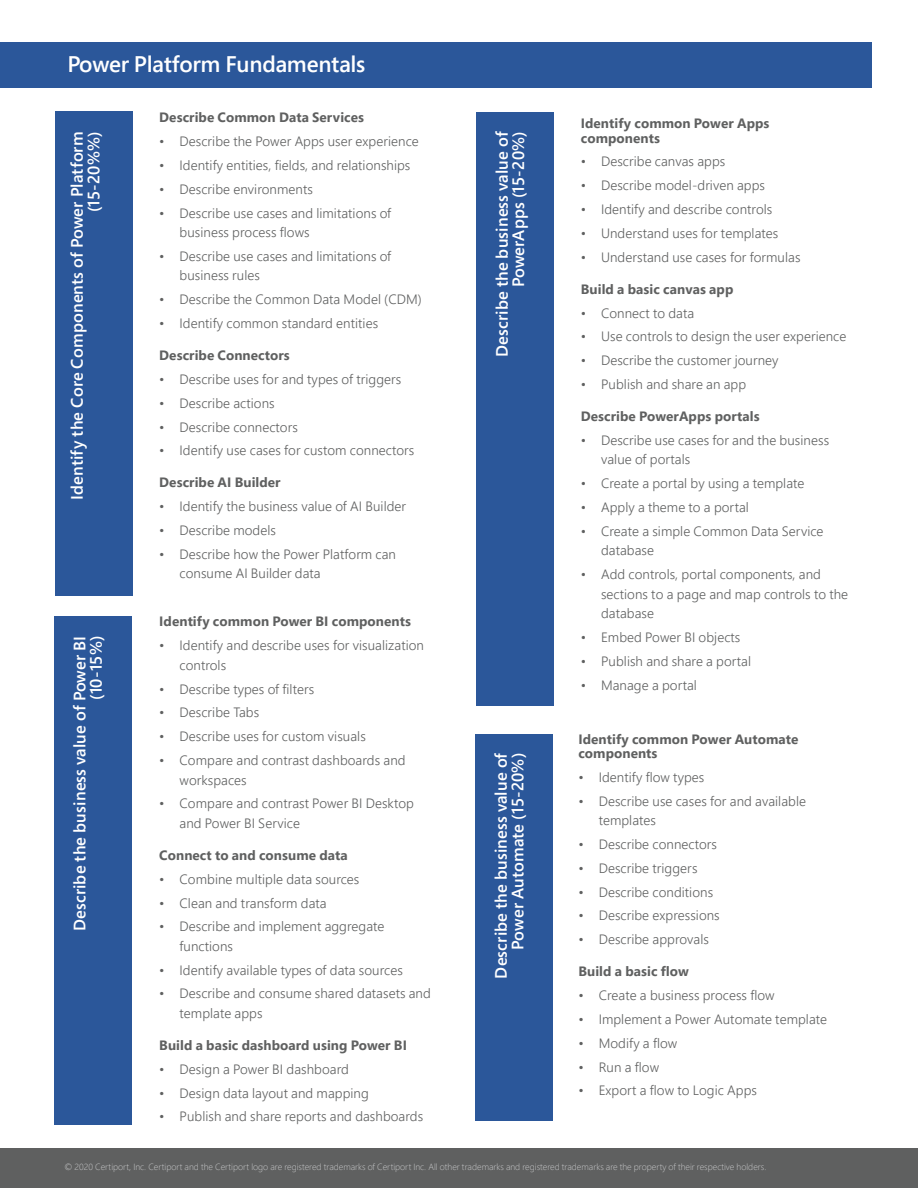
<style>
.page{position:relative;width:918px;height:1188px;background:#fff}
.page>*{position:absolute;margin:0;border:0;box-sizing:border-box;transform-origin:0 0}
.t1{font:600 22.5px "Segoe Pro";letter-spacing:-.01em;color:#fff}
.t2{font:600 16.5px/16.5px "Segoe Pro";letter-spacing:.01em;color:#fff;text-align:right}
.t3{font:300 13.5px/19.5px "Segoe Pro";letter-spacing:.005em;color:#5f6060}
.t4{font:700 13.5px/14.2px "Segoe Pro";letter-spacing:.005em;color:#5f6060}
.t5{font:300 9px "Segoe Pro";color:#c9cacb}
</style>
<div class="page">
<div style="left:0;top:1148px;width:918px;height:40px;background:#5f6060"></div>
<div style="left:0;top:42px;width:871px;height:45px;background:#2b579a"></div>
<div style="left:56px;top:111px;width:77px;height:485px;background:#2b579a"></div>
<div style="left:476px;top:112px;width:78px;height:594px;background:#2b579a"></div>
<div style="left:54px;top:616px;width:78px;height:509px;background:#2b579a"></div>
<div style="left:475px;top:734px;width:78px;height:386px;background:#2b579a"></div>
<h1 class="t1" style="left:68px;top:48px;width:299px">Power Platform Fundamentals</h1>
<p class="t2" style="left:68px;top:500px;width:370px;rotate:-90deg">Identify the Core Components of Power Platform (15-20%%)</p>
<p class="t2" style="left:71px;top:931px;width:297px;rotate:-90deg">Describe the business value of Power BI (10-15%)</p>
<p class="t4" style="left:159px;top:110px;width:206px">Describe Common Data Services</p>
<p class="t3" style="left:159px;top:131px;width:261px">• Describe the Power Apps user experience</p>
<p class="t3" style="left:159px;top:155px;width:253px">• Identify entities, fields, and relationships</p>
<p class="t3" style="left:159px;top:179px;width:155px">• Describe environments</p>
<p class="t3" style="left:180px;top:203px;width:213px;text-indent:-20px">• Describe use cases and limitations of business process flows</p>
<p class="t3" style="left:180px;top:246px;width:213px;text-indent:-20px">• Describe use cases and limitations of business rules</p>
<p class="t3" style="left:159px;top:289px;width:264px">• Describe the Common Data Model (CDM)</p>
<p class="t3" style="left:159px;top:313px;width:220px">• Identify common standard entities</p>
<p class="t4" style="left:159px;top:348px;width:132px">Describe Connectors</p>
<p class="t3" style="left:159px;top:369px;width:244px">• Describe uses for and types of triggers</p>
<p class="t3" style="left:159px;top:393px;width:117px">• Describe actions</p>
<p class="t3" style="left:159px;top:417px;width:140px">• Describe connectors</p>
<p class="t3" style="left:159px;top:441px;width:257px">• Identify use cases for custom connectors</p>
<p class="t4" style="left:159px;top:475px;width:123px">Describe AI Builder</p>
<p class="t3" style="left:159px;top:496px;width:248px">• Identify the business value of AI Builder</p>
<p class="t3" style="left:159px;top:520px;width:118px">• Describe models</p>
<p class="t3" style="left:180px;top:544px;width:218px;text-indent:-20px">• Describe how the Power Platform can consume AI Builder data</p>
<p class="t4" style="left:159px;top:614px;width:253px">Identify common Power BI components</p>
<p class="t3" style="left:180px;top:635px;width:246px;text-indent:-20px">• Identify and describe uses for visualization controls</p>
<p class="t3" style="left:159px;top:679px;width:156px">• Describe types of filters</p>
<p class="t3" style="left:159px;top:703px;width:101px">• Describe Tabs</p>
<p class="t3" style="left:159px;top:726px;width:208px">• Describe uses for custom visuals</p>
<p class="t3" style="left:180px;top:750px;width:228px;text-indent:-20px">• Compare and contrast dashboards and workspaces</p>
<p class="t3" style="left:180px;top:793px;width:236px;text-indent:-20px">• Compare and contrast Power BI Desktop and Power BI Service</p>
<p class="t4" style="left:159px;top:848px;width:190px">Connect to and consume data</p>
<p class="t3" style="left:159px;top:869px;width:202px">• Combine multiple data sources</p>
<p class="t3" style="left:159px;top:893px;width:169px">• Clean and transform data</p>
<p class="t3" style="left:180px;top:916px;width:207px;text-indent:-20px">• Describe and implement aggregate functions</p>
<p class="t3" style="left:159px;top:960px;width:245px">• Identify available types of data sources</p>
<p class="t3" style="left:180px;top:984px;width:253px;text-indent:-20px">• Describe and consume shared datasets and template apps</p>
<p class="t4" style="left:159px;top:1038px;width:249px">Build a basic dashboard using Power BI</p>
<p class="t3" style="left:159px;top:1059px;width:191px">• Design a Power BI dashboard</p>
<p class="t3" style="left:159px;top:1083px;width:211px">• Design data layout and mapping</p>
<p class="t3" style="left:159px;top:1107px;width:265px">• Publish and share reports and dashboards</p>
<p class="t2" style="left:493px;top:357px;width:227px;rotate:-90deg">Describe the business value of<br>PowerApps (15-20%)</p>
<p class="t2" style="left:492px;top:979px;width:227px;rotate:-90deg">Describe the business value of<br>Power Automate (15-20%)</p>
<p class="t4" style="left:581px;top:116px;width:190px">Identify common Power Apps components</p>
<p class="t3" style="left:581px;top:152px;width:146px">• Describe canvas apps</p>
<p class="t3" style="left:581px;top:175px;width:186px">• Describe model-driven apps</p>
<p class="t3" style="left:581px;top:199px;width:193px">• Identify and describe controls</p>
<p class="t3" style="left:581px;top:223px;width:199px">• Understand uses for templates</p>
<p class="t3" style="left:581px;top:247px;width:221px">• Understand use cases for formulas</p>
<p class="t4" style="left:581px;top:281px;width:154px">Build a basic canvas app</p>
<p class="t3" style="left:581px;top:303px;width:115px">• Connect to data</p>
<p class="t3" style="left:581px;top:327px;width:267px">• Use controls to design the user experience</p>
<p class="t3" style="left:581px;top:350px;width:199px">• Describe the customer journey</p>
<p class="t3" style="left:581px;top:374px;width:167px">• Publish and share an app</p>
<p class="t4" style="left:581px;top:409px;width:180px">Describe PowerApps portals</p>
<p class="t3" style="left:601px;top:430px;width:230px;text-indent:-20px">• Describe use cases for and the business value of portals</p>
<p class="t3" style="left:581px;top:473px;width:225px">• Create a portal by using a template</p>
<p class="t3" style="left:581px;top:497px;width:170px">• Apply a theme to a portal</p>
<p class="t3" style="left:601px;top:521px;width:224px;text-indent:-20px">• Create a simple Common Data Service database</p>
<p class="t3" style="left:601px;top:564px;width:249px;text-indent:-20px">• Add controls, portal components, and sections to a page and map controls to the database</p>
<p class="t3" style="left:581px;top:627px;width:161px">• Embed Power BI objects</p>
<p class="t3" style="left:581px;top:651px;width:172px">• Publish and share a portal</p>
<p class="t3" style="left:581px;top:675px;width:118px">• Manage a portal</p>
<p class="t4" style="left:578px;top:732px;width:222px">Identify common Power Automate components</p>
<p class="t3" style="left:578px;top:767px;width:127px">• Identify flow types</p>
<p class="t3" style="left:599px;top:791px;width:209px;text-indent:-20px">• Describe use cases for and available templates</p>
<p class="t3" style="left:578px;top:834px;width:140px">• Describe connectors</p>
<p class="t3" style="left:578px;top:858px;width:121px">• Describe triggers</p>
<p class="t3" style="left:578px;top:882px;width:136px">• Describe conditions</p>
<p class="t3" style="left:578px;top:906px;width:143px">• Describe expressions</p>
<p class="t3" style="left:578px;top:929px;width:132px">• Describe approvals</p>
<p class="t4" style="left:578px;top:964px;width:112px">Build a basic flow</p>
<p class="t3" style="left:578px;top:985px;width:198px">• Create a business process flow</p>
<p class="t3" style="left:578px;top:1009px;width:250px">• Implement a Power Automate template</p>
<p class="t3" style="left:578px;top:1033px;width:100px">• Modify a flow</p>
<p class="t3" style="left:578px;top:1057px;width:82px">• Run a flow</p>
<p class="t3" style="left:578px;top:1081px;width:180px">• Export a flow to Logic Apps</p>
<p class="t5" style="left:64px;top:1160px;width:703px">© 2020 Certiport, Inc. Certiport and the Certiport logo are registered trademarks of Certiport Inc. All other trademarks and registered trademarks are the property of their respective holders.</p>
</div>
